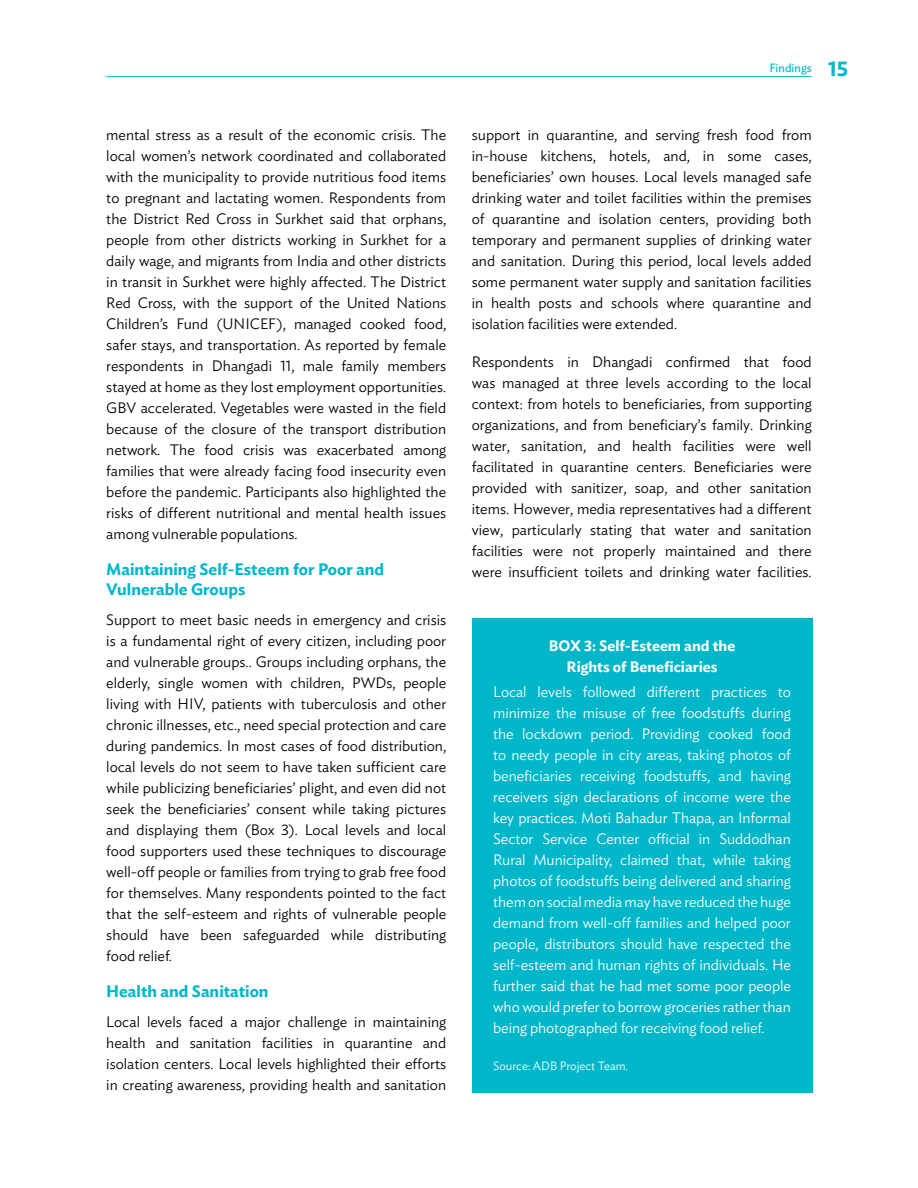
<style>
.page{position:relative;width:918px;height:1188px;background:#fff}
.page>*{position:absolute;margin:0;border:0;box-sizing:border-box;transform-origin:0 0}
.t1{font:600 16.5px/19.8px "Ideal Sans";color:#00b6c9}
.t2{font:300 15px/21px "Ideal Sans";color:#000;text-align:justify}
.t3{font:300 15px/21px "Ideal Sans";letter-spacing:-.005em;color:#fff;text-align:justify}
.t4{font:600 15px/21px "Ideal Sans";color:#fff;text-align:center}
.t5{font:300 12px "Ideal Sans";color:#fff}
.t6{font:12px "Ideal Sans";color:#00b6c9}
.s1{font-weight:600;font-size:21px}
</style>
<div class="page">
<hr style="left:106px;top:76px;width:706px;height:1px;background:#00b6c9">
<div style="left:472px;top:618px;width:340px;height:474px;background:#00b6c9"></div>
<p class="t2" style="left:106px;top:123px;width:341px">mental stress as a result of the economic crisis. The local women’s network coordinated and collaborated with the municipality to provide nutritious food items to pregnant and lactating women. Respondents from the District Red Cross in Surkhet said that orphans, people from other districts working in Surkhet for a daily wage, and migrants from India and other districts in transit in Surkhet were highly affected. The District Red Cross, with the support of the United Nations Children’s Fund (UNICEF), managed cooked food, safer stays, and transportation. As reported by female respondents in Dhangadi 11, male family members stayed at home as they lost employment opportunities.<br>GBV accelerated. Vegetables were wasted in the field because of the closure of the transport distribution network. The food crisis was exacerbated among families that were already facing food insecurity even before the pandemic. Participants also highlighted the risks of different nutritional and mental health issues among vulnerable populations.</p>
<p class="t1" style="left:106px;top:558px;width:279px">Maintaining Self-Esteem for Poor and<br>Vulnerable Groups</p>
<p class="t2" style="left:106px;top:608px;width:341px">Support to meet basic needs in emergency and crisis is a fundamental right of every citizen, including poor and vulnerable groups.. Groups including orphans, the elderly, single women with children, PWDs, people living with HIV, patients with tuberculosis and other chronic illnesses, etc., need special protection and care during pandemics. In most cases of food distribution, local levels do not seem to have taken sufficient care while publicizing beneficiaries’ plight, and even did not seek the beneficiaries’ consent while taking pictures and displaying them (Box 3). Local levels and local food supporters used these techniques to discourage well-off people or families from trying to grab free food for themselves. Many respondents pointed to the fact that the self-esteem and rights of vulnerable people should have been safeguarded while distributing food relief.</p>
<p class="t1" style="left:106px;top:981px;width:164px">Health and Sanitation</p>
<p class="t2" style="left:106px;top:1010px;width:341px">Local levels faced a major challenge in maintaining health and sanitation facilities in quarantine and isolation centers. Local levels highlighted their efforts in creating awareness, providing health and sanitation</p>
<p class="t6" style="left:770px;top:59px;width:80px">Findings <span class="s1">15</span></p>
<p class="t2" style="left:472px;top:123px;width:341px">support in quarantine, and serving fresh food from in-house kitchens, hotels, and, in some cases, beneficiaries’ own houses. Local levels managed safe drinking water and toilet facilities within the premises of quarantine and isolation centers, providing both temporary and permanent supplies of drinking water and sanitation. During this period, local levels added some permanent water supply and sanitation facilities in health posts and schools where quarantine and isolation facilities were extended.</p>
<p class="t2" style="left:472px;top:350px;width:341px">Respondents in Dhangadi confirmed that food was managed at three levels according to the local context: from hotels to beneficiaries, from supporting organizations, and from beneficiary’s family. Drinking water, sanitation, and health facilities were well facilitated in quarantine centers. Beneficiaries were provided with sanitizer, soap, and other sanitation items. However, media representatives had a different view, particularly stating that water and sanitation facilities were not properly maintained and there were insufficient toilets and drinking water facilities.</p>
<p class="t4" style="left:549px;top:634px;width:188px">BOX 3: Self-Esteem and the<br>Rights of Beneficiaries</p>
<p class="t3" style="left:493px;top:680px;width:299px">Local levels followed different practices to minimize the misuse of free foodstuffs during the lockdown period. Providing cooked food to needy people in city areas, taking photos of beneficiaries receiving foodstuffs, and having receivers sign declarations of income were the key practices. Moti Bahadur Thapa, an Informal Sector Service Center official in Suddodhan Rural Municipality, claimed that, while taking photos of foodstuffs being delivered and sharing them on social media may have reduced the huge demand from well-off families and helped poor people, distributors should have respected the self-esteem and human rights of individuals. He further said that he had met some poor people who would prefer to borrow groceries rather than being photographed for receiving food relief.</p>
<p class="t5" style="left:493px;top:1057px;width:136px">Source: ADB Project Team.</p>
</div>
